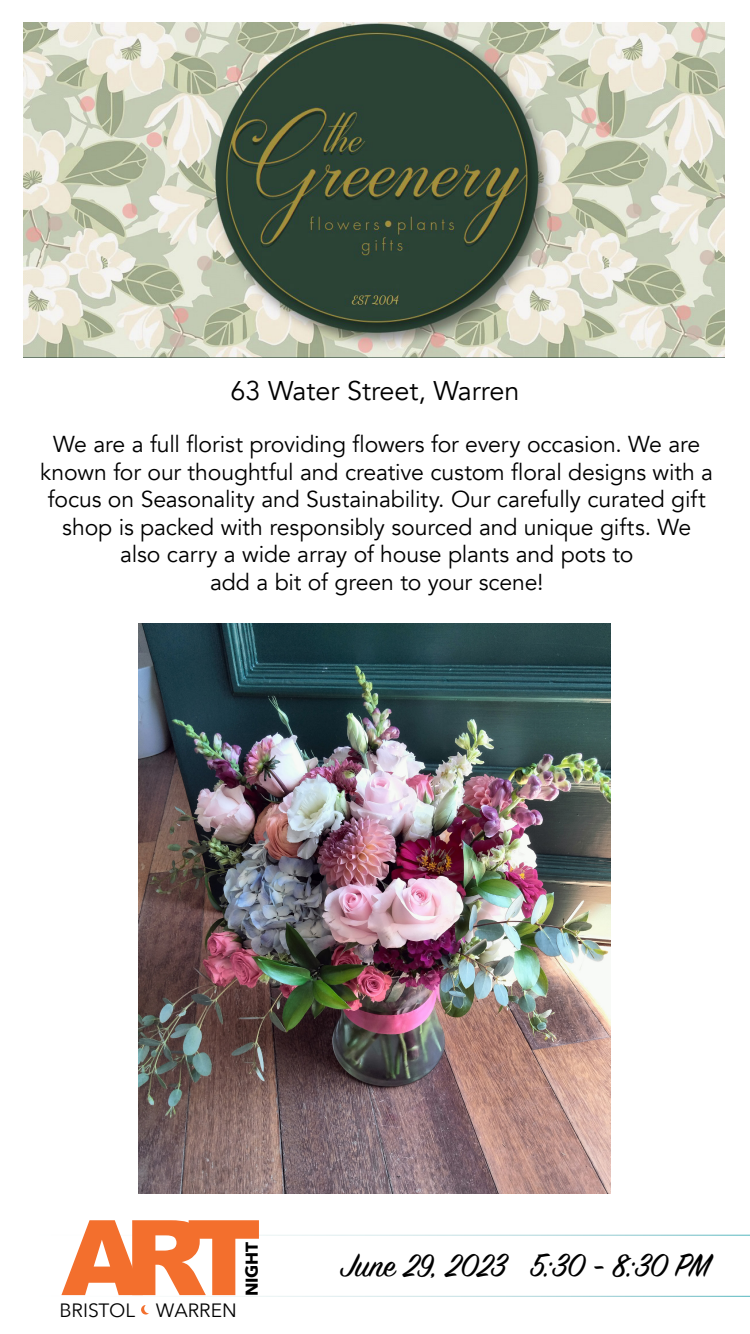
<style>
.page{position:relative;width:750px;height:1334px;background:#fff}
.page>*{position:absolute;margin:0;border:0;box-sizing:border-box;transform-origin:0 0}
.t1{font:900 104.6px "Arial";color:#f36f2d}
.t2{font:36px "Sign Painter House Script";letter-spacing:-.01em;color:#000}
.t3{font:27px "Avenir";color:#000}
.t4{font:23px/27.6px "Avenir";letter-spacing:-.005em;color:#000;text-align:center}
.t5{font:19.2px "Avenir Next";color:#000}
.t6{font:700 17.1px "Avenir Next";letter-spacing:-.015em;color:#000}
</style>
<div class="page">
<svg style="left:198px;top:1235px;width:552px;height:62px"></svg>
<svg style="left:141px;top:1305px;width:8px;height:10px"></svg>
<img style="left:23px;top:22px;width:702px;height:336px">
<img style="left:138px;top:623px;width:473px;height:570px">
<p class="t3" style="left:231px;top:375px;width:290px">63 Water Street, Warren</p>
<p class="t4" style="left:40px;top:431px;width:674px">We are a full florist providing flowers for every occasion. We are known for our thoughtful and creative custom floral designs with a focus on Seasonality and Sustainability. Our carefully curated gift shop is packed with responsibly sourced and unique gifts. We also carry a wide array of house plants and pots to<br>add a bit of green to your scene!</p>
<h1 class="t1" style="left:61px;top:1182px;width:202px">ART</h1>
<p class="t6" style="left:237px;top:1296px;width:56px;rotate:-90deg">NIGHT</p>
<p class="t5" style="left:59px;top:1294px;width:179px">BRISTOL WARREN</p>
<h2 class="t2" style="left:340px;top:1243px;width:371px">June 29, 2023 5:30 - 8:30 PM</h2>
</div>
